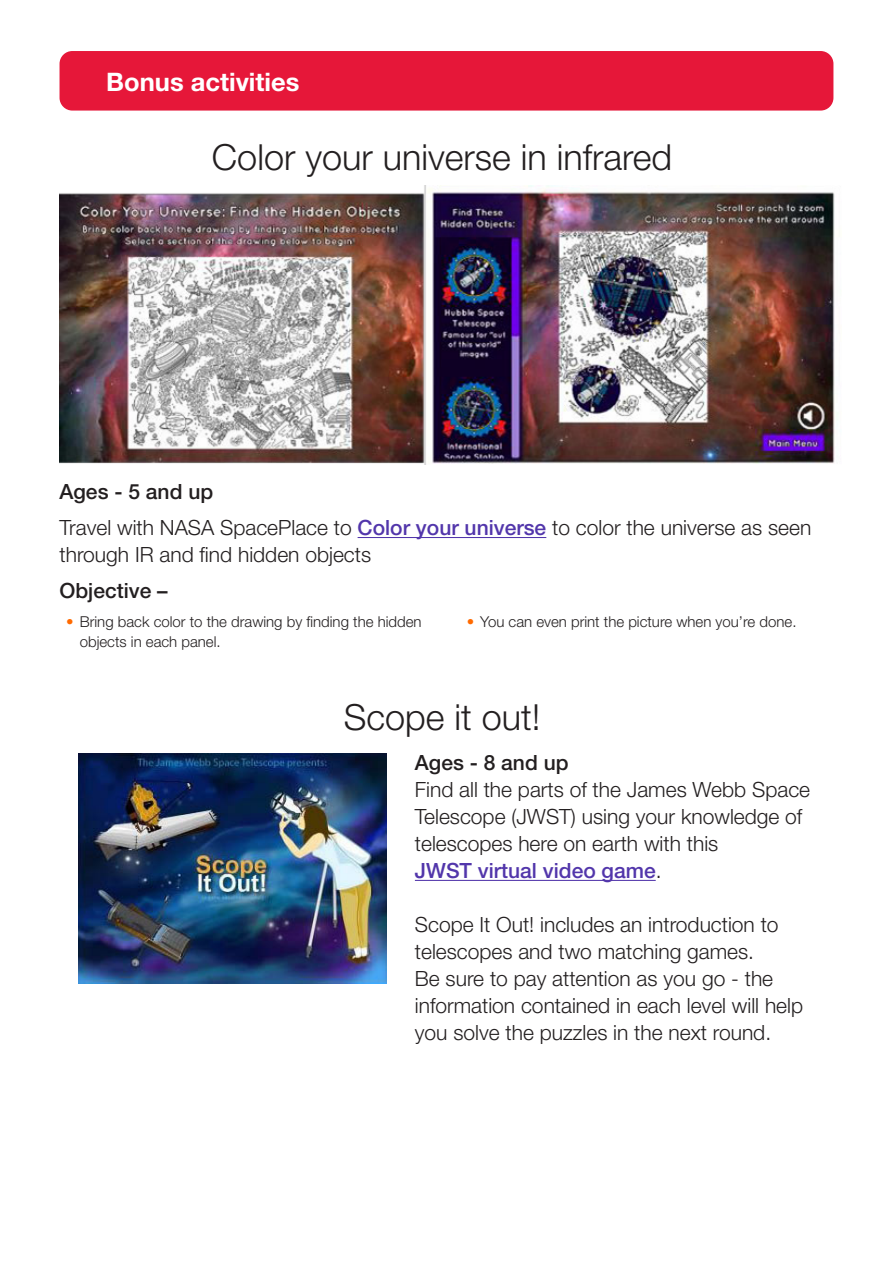
<style>
.page{position:relative;width:893px;height:1263px;background:#fff}
.page>*{position:absolute;margin:0;border:0;box-sizing:border-box;transform-origin:0 0}
.t1{font:300 36px "Helvetica Neue";color:#231f20}
.Text{font:700 25.5px "Helvetica Neue";color:#fff}
.t2{font:300 21px/27px "Helvetica Neue";color:#231f20}
.t3{font:500 21px "Helvetica Neue";color:#231f20}
.t4{font:300 15px/19.5px "Helvetica Neue";color:#231f20}
.s1{font-weight:500;color:#5236ab}
.s2{color:#ff6a00}
</style>
<div class="page">
<div style="left:60px;top:51px;width:773px;height:60px;background:#e61739;border-radius:13px"></div>
<img style="left:60px;top:186px;width:775px;height:278px">
<hr style="left:358px;top:537px;width:188px;height:1px;background:#5236ab">
<img style="left:78px;top:754px;width:308px;height:230px">
<hr style="left:415px;top:880px;width:241px;height:1px;background:#5236ab">
<p class="Text" style="left:106px;top:67px;width:195px">Bonus activities</p>
<p class="t1" style="left:212px;top:135px;width:462px">Color your universe in infrared</p>
<p class="t3" style="left:60px;top:479px;width:155px">Ages - 5 and up</p>
<p class="t2" style="left:60px;top:514px;width:753px">Travel with NASA SpacePlace to <span class="s1">Color your universe</span> to color the universe as seen through IR and find hidden objects</p>
<p class="t3" style="left:60px;top:578px;width:110px">Objective –</p>
<p class="t4" style="left:80px;top:612px;width:343px;text-indent:-14px"><span class="s2">•</span> Bring back color to the drawing by finding the hidden objects in each panel.</p>
<p class="t4" style="left:467px;top:612px;width:331px"><span class="s2">•</span> You can even print the picture when you’re done.</p>
<p class="t1" style="left:344px;top:695px;width:198px">Scope it out!</p>
<p class="t3" style="left:415px;top:750px;width:155px">Ages - 8 and up</p>
<p class="t2" style="left:415px;top:776px;width:397px">Find all the parts of the James Webb Space Telescope (JWST) using your knowledge of telescopes here on earth with this<br><span class="s1">JWST virtual video game</span>.</p>
<p class="t2" style="left:415px;top:911px;width:365px">Scope It Out! includes an introduction to telescopes and two matching games.</p>
<p class="t2" style="left:415px;top:965px;width:390px">Be sure to pay attention as you go - the information contained in each level will help you solve the puzzles in the next round.</p>
</div>
